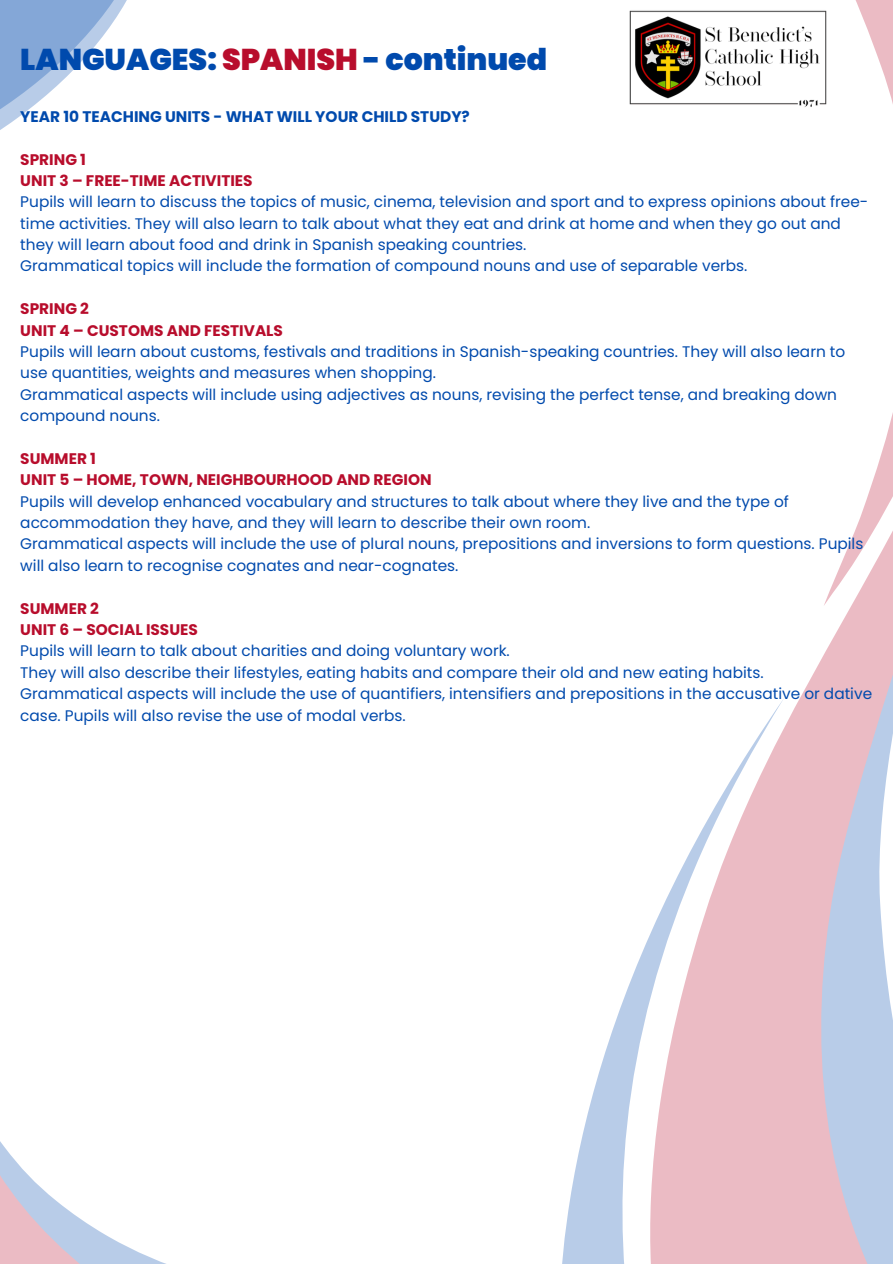
<style>
.page{position:relative;width:893px;height:1264px;background:#fff}
.page>*{position:absolute;margin:0;border:0;box-sizing:border-box;transform-origin:0 0}
.t1{font:900 30px "Poppins";color:#004aad}
.t2{font:15.3px/21.3px "Poppins";color:#004aad}
.t3{font:700 15.3px/21.3px "Poppins";color:#b80d2c}
.t4{font:700 15.3px "Poppins";color:#004aad}
.s1{color:#b80d2c}
</style>
<div class="page">
<svg style="left:0;top:1141px;width:163px;height:122px"></svg>
<img style="left:629px;top:10px;width:7px;height:95px">
<svg style="left:0;top:0;width:127px;height:130px"></svg>
<svg style="left:636px;top:10px;width:147px;height:95px"></svg>
<svg style="left:562px;top:1106px;width:28px;height:157px;fill:#b8cce8"></svg>
<svg style="left:783px;top:0;width:109px;height:107px"></svg>
<svg style="left:590px;top:416px;width:302px;height:847px"></svg>
<p class="t1" style="left:20px;top:39px;width:528px">LANGUAGES: <span class="s1">SPANISH</span> - continued</p>
<p class="t4" style="left:20px;top:106px;width:451px">YEAR 10 TEACHING UNITS - WHAT WILL YOUR CHILD STUDY?</p>
<p class="t3" style="left:20px;top:148px;width:234px">SPRING 1<br>UNIT 3 – FREE-TIME ACTIVITIES</p>
<p class="t2" style="left:20px;top:191px;width:849px">Pupils will learn to discuss the topics of music, cinema, television and sport and to express opinions about free&shy;time activities. They will also learn to talk about what they eat and drink at home and when they go out and they will learn about food and drink in Spanish speaking countries.<br>Grammatical topics will include the formation of compound nouns and use of separable verbs.</p>
<p class="t3" style="left:20px;top:298px;width:264px">SPRING 2<br>UNIT 4 – CUSTOMS AND FESTIVALS</p>
<p class="t2" style="left:20px;top:341px;width:826px">Pupils will learn about customs, festivals and traditions in Spanish-speaking countries. They will also learn to use quantities, weights and measures when shopping.<br>Grammatical aspects will include using adjectives as nouns, revising the perfect tense, and breaking down compound nouns.</p>
<p class="t3" style="left:20px;top:448px;width:413px">SUMMER 1<br>UNIT 5 – HOME, TOWN, NEIGHBOURHOOD AND REGION</p>
<p class="t2" style="left:20px;top:490px;width:844px">Pupils will develop enhanced vocabulary and structures to talk about where they live and the type of accommodation they have, and they will learn to describe their own room.<br>Grammatical aspects will include the use of plural nouns, prepositions and inversions to form questions. Pupils will also learn to recognise cognates and near-cognates.</p>
<p class="t3" style="left:20px;top:597px;width:179px">SUMMER 2<br>UNIT 6 – SOCIAL ISSUES</p>
<p class="t2" style="left:20px;top:640px;width:853px">Pupils will learn to talk about charities and doing voluntary work.<br>They will also describe their lifestyles, eating habits and compare their old and new eating habits.<br>Grammatical aspects will include the use of quantifiers, intensifiers and prepositions in the accusative or dative case. Pupils will also revise the use of modal verbs.</p>
</div>
